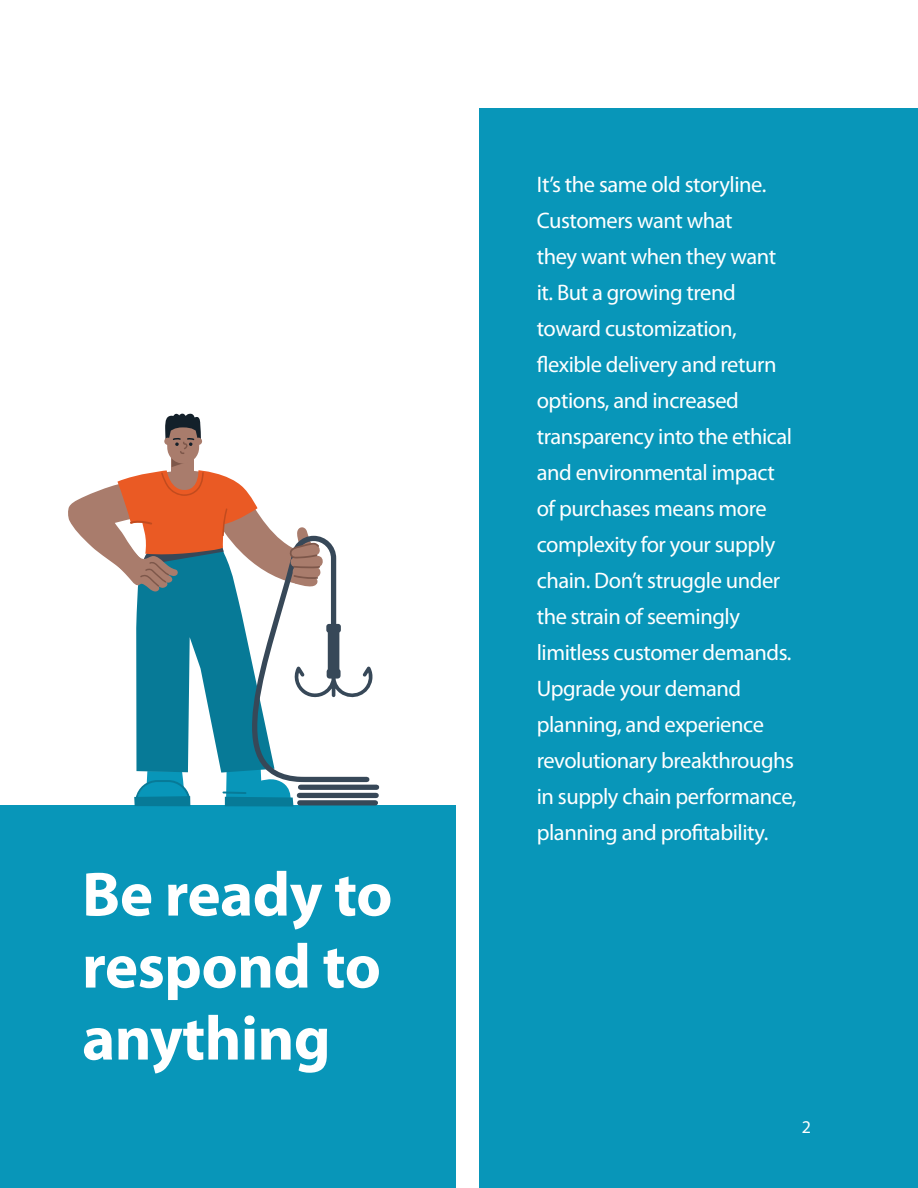
<style>
.page{position:relative;width:918px;height:1188px;background:#fff}
.page>*{position:absolute;margin:0;border:0;box-sizing:border-box;transform-origin:0 0}
.Cover_Heading{font:700 63px/72px "Myriad Pro";letter-spacing:-.01em;color:#fff}
.Callout_reverse{font:22.5px/36px "Myriad Pro";letter-spacing:-.02em;color:#fff}
.t1{font:18px "Myriad Pro";color:#fff}
</style>
<div class="page">
<div style="left:479px;top:109px;width:439px;height:1079px;background:#0896b9"></div>
<div style="left:0;top:806px;width:456px;height:382px;background:#0896b9"></div>
<div style="left:301px;top:785px;width:76px;height:5px;background:#374858"></div>
<div style="left:299px;top:793px;width:77px;height:5px;background:#374858"></div>
<div style="left:300px;top:800px;width:75px;height:5px;background:#374858"></div>
<svg style="left:67px;top:413px;width:306px;height:394px"></svg>
<p class="Cover_Heading" style="left:82px;top:856px;width:312px">Be ready to respond to anything</p>
<p class="Callout_reverse" style="left:537px;top:166px;width:261px">It’s the same old storyline.<br>Customers want what<br>they want when they want it. But a growing trend toward customization, flexible delivery and return options, and increased transparency into the ethical and environmental impact of purchases means more complexity for your supply chain. Don’t struggle under the strain of seemingly limitless customer demands.<br>Upgrade your demand planning, and experience revolutionary breakthroughs in supply chain performance, planning and profitability.</p>
<p class="t1" style="left:802px;top:1116px;width:11px">2</p>
</div>
